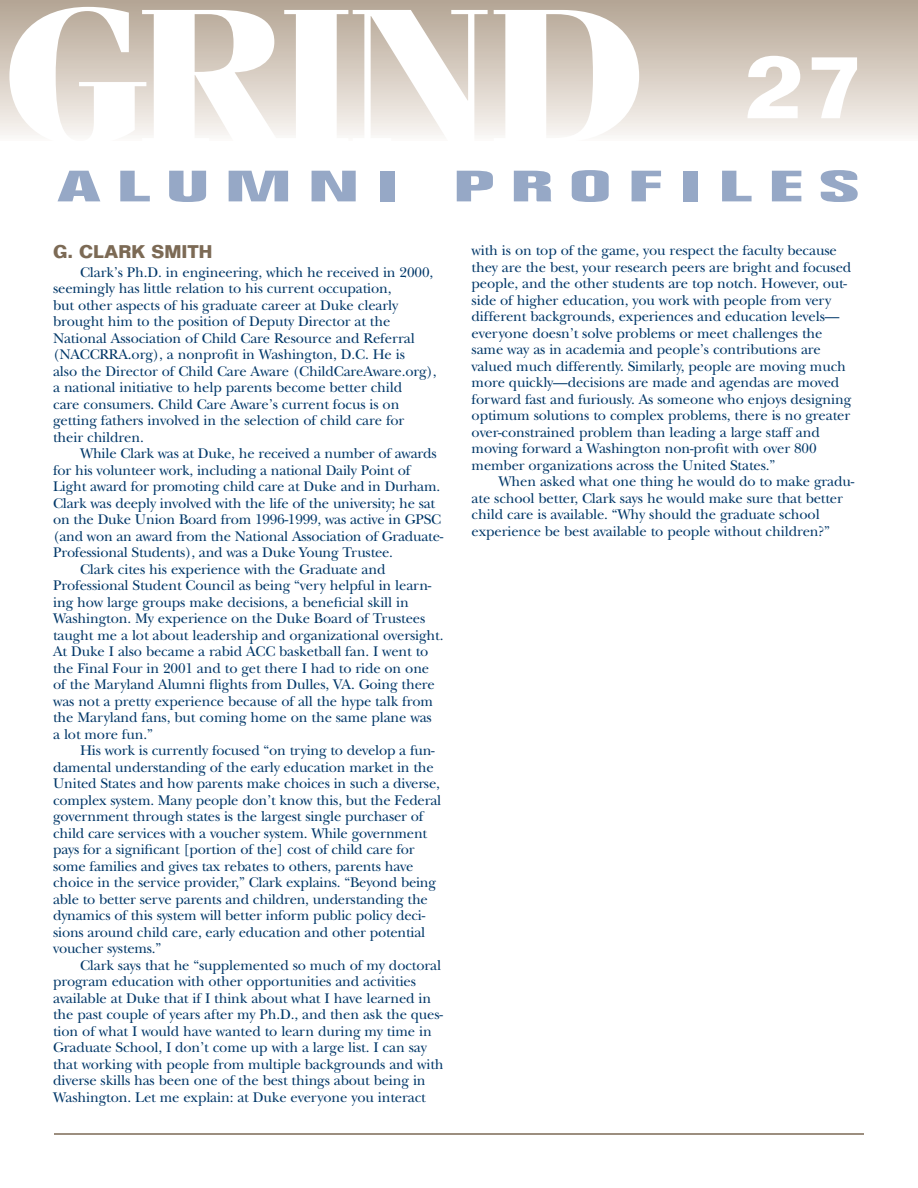
<style>
.page{position:relative;width:918px;height:1188px;background:#fff}
.page>*{position:absolute;margin:0;border:0;box-sizing:border-box;transform-origin:0 0}
.t1{font:700 191.25px "Fenice";letter-spacing:-.05em;color:#fff;scale:1.17 1}
.t2{font:700 condensed 43.05px "Folio";letter-spacing:.155em;color:#96a8c6;scale:2.29 1}
.t3{font:700 18px "Folio";color:#7c6a55;scale:.95 1}
.t4{font:14.7px/16.5px "New Baskerville";letter-spacing:-.01em;color:#003768}
.s1{font-family:"Folio";font-size:90px}
</style>
<div class="page">
<div style="left:0;top:0;width:918px;height:141px;background:linear-gradient(to bottom,#b4a492,#faf7f4)"></div>
<hr style="left:54px;top:1133px;width:810px;height:2px;background:#7c6a55">
<h1 class="t1" style="left:0;top:10px;width:740px">GRIND <span class="s1">27</span></h1>
<h2 class="t2" style="left:57px;top:171px;width:352px">ALUMNI PROFILES</h2>
<p class="t3" style="left:53px;top:245px;width:169px">G. CLARK SMITH</p>
<p class="t4" style="left:53px;top:265px;width:385px;text-indent:27px">Clark’s Ph.D. in engineering, which he received in 2000, seemingly has little relation to his current occupation,<br>but other aspects of his graduate career at Duke clearly brought him to the position of Deputy Director at the National Association of Child Care Resource and Referral (NACCRRA.org), a nonprofit in Washington, D.C. He is<br>also the Director of Child Care Aware (ChildCareAware.org), a national initiative to help parents become better child<br>care consumers. Child Care Aware’s current focus is on getting fathers involved in the selection of child care for their children.</p>
<p class="t4" style="left:80px;top:447px;width:358px">While Clark was at Duke, he received a number of awards</p>
<p class="t4" style="left:53px;top:463px;width:359px">for his volunteer work, including a national Daily Point of</p>
<p class="t4" style="left:53px;top:480px;width:389px">Light award for promoting child care at Duke and in Durham.</p>
<p class="t4" style="left:53px;top:496px;width:384px">Clark was deeply involved with the life of the university; he sat</p>
<p class="t4" style="left:53px;top:513px;width:390px">on the Duke Union Board from 1996-1999, was active in GPSC</p>
<p class="t4" style="left:53px;top:529px;width:392px">(and won an award from the National Association of Graduate-</p>
<p class="t4" style="left:53px;top:546px;width:342px">Professional Students), and was a Duke Young Trustee.</p>
<p class="t4" style="left:80px;top:562px;width:307px">Clark cites his experience with the Graduate and</p>
<p class="t4" style="left:53px;top:579px;width:380px">Professional Student Council as being “very helpful in learn-</p>
<p class="t4" style="left:53px;top:595px;width:357px">ing how large groups make decisions, a beneficial skill in</p>
<p class="t4" style="left:53px;top:612px;width:374px">Washington. My experience on the Duke Board of Trustees</p>
<p class="t4" style="left:53px;top:628px;width:392px">taught me a lot about leadership and organizational oversight.</p>
<p class="t4" style="left:53px;top:645px;width:377px">At Duke I also became a rabid ACC basketball fan. I went to</p>
<p class="t4" style="left:53px;top:661px;width:378px">the Final Four in 2001 and to get there I had to ride on one</p>
<p class="t4" style="left:53px;top:678px;width:383px">of the Maryland Alumni flights from Dulles, VA. Going there</p>
<p class="t4" style="left:53px;top:694px;width:381px">was not a pretty experience because of all the hype talk from</p>
<p class="t4" style="left:53px;top:711px;width:380px">the Maryland fans, but coming home on the same plane was</p>
<p class="t4" style="left:53px;top:727px;width:101px">a lot more fun.”</p>
<p class="t4" style="left:80px;top:744px;width:356px">His work is currently focused “on trying to develop a fun-</p>
<p class="t4" style="left:53px;top:760px;width:382px">damental understanding of the early education market in the</p>
<p class="t4" style="left:53px;top:777px;width:388px">United States and how parents make choices in such a diverse,</p>
<p class="t4" style="left:53px;top:793px;width:390px">complex system. Many people don’t know this, but the Federal</p>
<p class="t4" style="left:53px;top:810px;width:372px">government through states is the largest single purchaser of</p>
<p class="t4" style="left:53px;top:826px;width:376px">child care services with a voucher system. While government</p>
<p class="t4" style="left:53px;top:843px;width:363px">pays for a significant [portion of the] cost of child care for</p>
<p class="t4" style="left:53px;top:859px;width:362px">some families and gives tax rebates to others, parents have</p>
<p class="t4" style="left:53px;top:876px;width:385px">choice in the service provider,” Clark explains. “Beyond being</p>
<p class="t4" style="left:53px;top:892px;width:376px">able to better serve parents and children, understanding the</p>
<p class="t4" style="left:53px;top:909px;width:374px">dynamics of this system will better inform public policy deci-</p>
<p class="t4" style="left:53px;top:925px;width:374px">sions around child care, early education and other potential</p>
<p class="t4" style="left:53px;top:942px;width:110px">voucher systems.”</p>
<p class="t4" style="left:80px;top:958px;width:363px">Clark says that he “supplemented so much of my doctoral</p>
<p class="t4" style="left:53px;top:975px;width:364px">program education with other opportunities and activities</p>
<p class="t4" style="left:53px;top:991px;width:380px">available at Duke that if I think about what I have learned in</p>
<p class="t4" style="left:53px;top:1008px;width:392px">the past couple of years after my Ph.D., and then ask the ques-</p>
<p class="t4" style="left:53px;top:1024px;width:380px">tion of what I would have wanted to learn during my time in</p>
<p class="t4" style="left:53px;top:1041px;width:375px">Graduate School, I don’t come up with a large list. I can say</p>
<p class="t4" style="left:53px;top:1057px;width:392px">that working with people from multiple backgrounds and with</p>
<p class="t4" style="left:53px;top:1074px;width:374px">diverse skills has been one of the best things about being in</p>
<p class="t4" style="left:53px;top:1090px;width:374px">Washington. Let me explain: at Duke everyone you interact</p>
<p class="t4" style="left:472px;top:244px;width:381px">with is on top of the game, you respect the faculty because they are the best, your research peers are bright and focused people, and the other students are top notch. However, out&shy;side of higher education, you work with people from very different backgrounds, experiences and education levels— everyone doesn’t solve problems or meet challenges the same way as in academia and people’s contributions are valued much differently. Similarly, people are moving much more quickly—decisions are made and agendas are moved forward fast and furiously. As someone who enjoys designing optimum solutions to complex problems, there is no greater over-constrained problem than leading a large staff and moving forward a Washington non-profit with over 800 member organizations across the United States.”</p>
<p class="t4" style="left:472px;top:475px;width:384px;text-indent:27px">When asked what one thing he would do to make gradu&shy;ate school better, Clark says he would make sure that better child care is available. “Why should the graduate school experience be best available to people without children?”</p>
</div>
